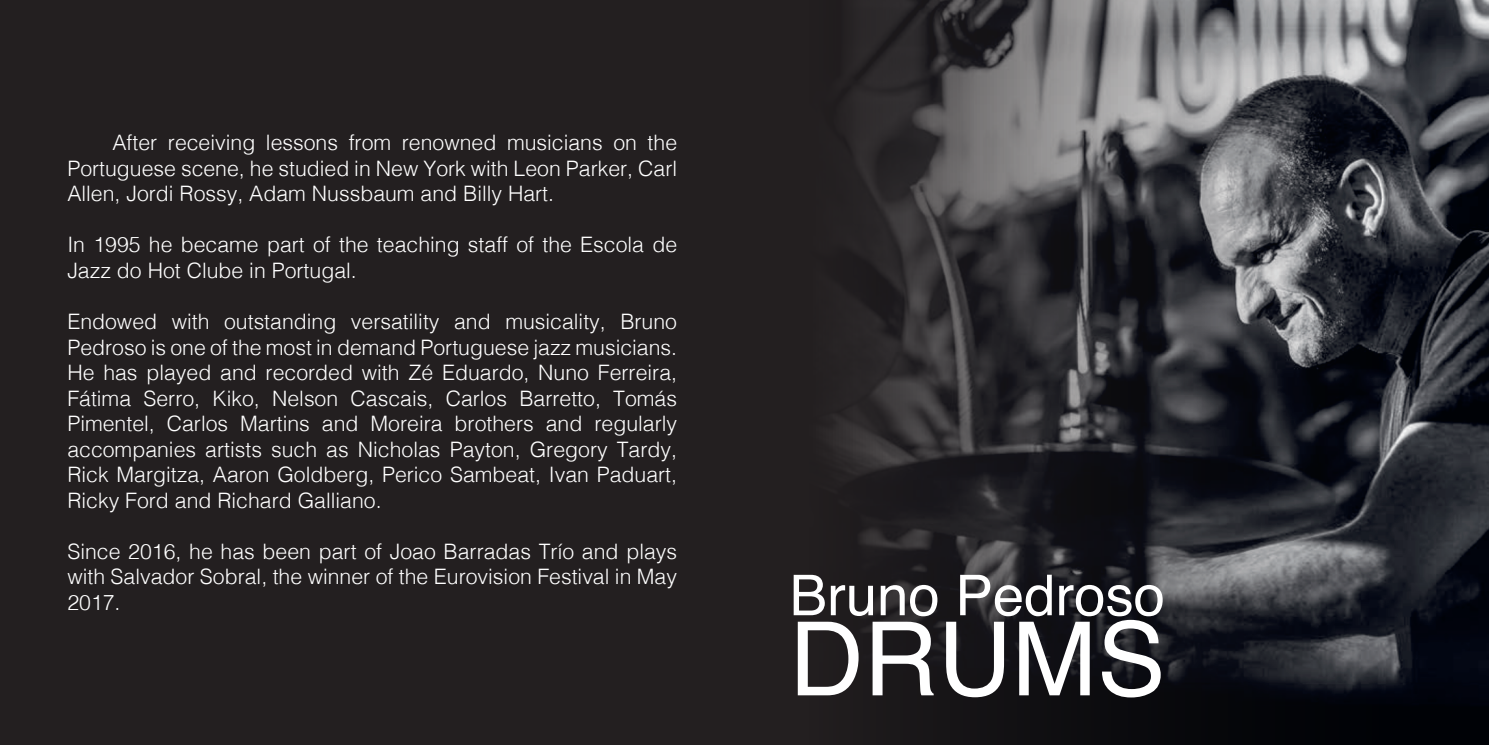
<style>
.page{position:relative;width:1489px;height:745px;background:#fff}
.page>*{position:absolute;margin:0;border:0;box-sizing:border-box;transform-origin:0 0}
.t1{font:102.5px "Helvetica";color:#fff}
.t2{font:56.25px "Helvetica";color:#fff}
.t3{font:300 21.25px/25.5px "Helvetica";color:#fff;text-align:justify}
</style>
<div class="page">
<div style="left:1px;top:1px;width:1487px;height:742px;background:#231f20"></div>
<img style="left:653px;top:0;width:835px;height:744px">
<p class="t3" style="left:67px;top:128px;width:611px;text-indent:45px">After receiving lessons from renowned musicians on the Portuguese scene, he studied in New York with Leon Parker, Carl Allen, Jordi Rossy, Adam Nussbaum and Billy Hart.</p>
<p class="t3" style="left:67px;top:230px;width:611px">In 1995 he became part of the teaching staff of the Escola de<br>Jazz do Hot Clube in Portugal.</p>
<p class="t3" style="left:67px;top:307px;width:611px">Endowed with outstanding versatility and musicality, Bruno Pedroso is one of the most in demand Portuguese jazz musicians.<br>He has played and recorded with Zé Eduardo, Nuno Ferreira, Fátima Serro, Kiko, Nelson Cascais, Carlos Barretto, Tomás Pimentel, Carlos Martins and Moreira brothers and regularly accompanies artists such as Nicholas Payton, Gregory Tardy, Rick Margitza, Aaron Goldberg, Perico Sambeat, Ivan Paduart, Ricky Ford and Richard Galliano.</p>
<p class="t3" style="left:67px;top:536px;width:611px">Since 2016, he has been part of Joao Barradas Trío and plays with Salvador Sobral, the winner of the Eurovision Festival in May 2017.</p>
<h2 class="t2" style="left:789px;top:551px;width:377px">Bruno Pedroso</h2>
<h1 class="t1" style="left:789px;top:579px;width:377px">DRUMS</h1>
</div>
